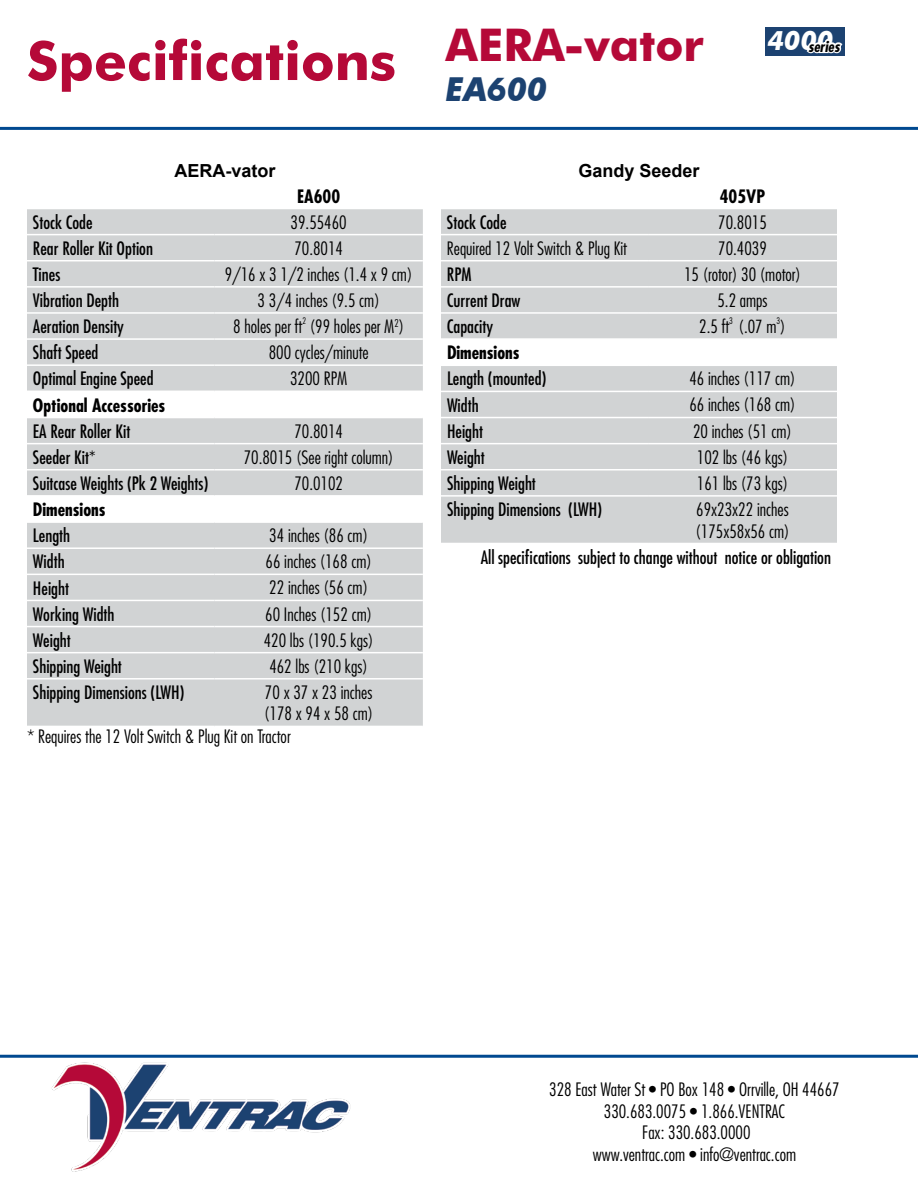
<style>
.page{position:relative;width:918px;height:1188px;background:#fff}
.page>*{position:absolute;margin:0;border:0;box-sizing:border-box;transform-origin:0 0}
.t1{font:700 54px "Futura BT";color:#b50938}
.t2{font:700 45px "Futura BT";color:#b50938}
.t3{font:italic 700 33px "Futura BT";color:#1c4271}
.t4{font:300 condensed 18px/21.6px "Futura";color:#000;text-align:center}
.t5{font:condensed 18px "Futura";color:#000}
.t6{font:700 condensed 18px "Futura";color:#000}
.t7{font:700 18px "Arial";color:#000}
.t8{font:300 condensed 17.7px "Futura";color:#000}
.t9{font:italic 700 condensed 15px "Futura";color:#000}
.t10{font:300 condensed 8.85px "Futura";color:#000}
.s1{font-family:"Futura BT";font-stretch:normal;font-size:26.85px;color:#fff}
</style>
<div class="page">
<hr style="left:0;top:127px;width:918px;height:3px;background:#004990">
<hr style="left:0;top:1055px;width:918px;height:3px;background:#004990">
<img style="left:52px;top:1062px;width:299px;height:110px">
<svg style="left:27px;top:209px;width:396px;height:517px;background:#d6d7d8"></svg>
<hr style="left:27px;top:234px;width:188px;height:1px;background:#fff">
<hr style="left:215px;top:234px;width:208px;height:1px;background:#fff">
<hr style="left:27px;top:260px;width:188px;height:1px;background:#fff">
<hr style="left:215px;top:260px;width:208px;height:1px;background:#fff">
<hr style="left:27px;top:286px;width:188px;height:2px;background:#fff">
<hr style="left:215px;top:286px;width:208px;height:2px;background:#fff">
<hr style="left:27px;top:312px;width:188px;height:2px;background:#fff">
<hr style="left:215px;top:312px;width:208px;height:2px;background:#fff">
<hr style="left:27px;top:338px;width:188px;height:2px;background:#fff">
<hr style="left:215px;top:338px;width:208px;height:2px;background:#fff">
<hr style="left:27px;top:364px;width:188px;height:2px;background:#fff">
<hr style="left:215px;top:364px;width:208px;height:2px;background:#fff">
<hr style="left:27px;top:391px;width:188px;height:1px;background:#fff">
<hr style="left:215px;top:391px;width:208px;height:1px;background:#fff">
<hr style="left:27px;top:417px;width:188px;height:1px;background:#fff">
<hr style="left:215px;top:417px;width:208px;height:1px;background:#fff">
<hr style="left:27px;top:443px;width:188px;height:1px;background:#fff">
<hr style="left:215px;top:443px;width:208px;height:1px;background:#fff">
<hr style="left:27px;top:469px;width:188px;height:2px;background:#fff">
<hr style="left:215px;top:469px;width:208px;height:2px;background:#fff">
<hr style="left:27px;top:495px;width:188px;height:2px;background:#fff">
<hr style="left:215px;top:495px;width:208px;height:2px;background:#fff">
<hr style="left:27px;top:521px;width:188px;height:2px;background:#fff">
<hr style="left:215px;top:521px;width:208px;height:2px;background:#fff">
<hr style="left:27px;top:547px;width:188px;height:2px;background:#fff">
<hr style="left:215px;top:547px;width:208px;height:2px;background:#fff">
<hr style="left:27px;top:574px;width:188px;height:1px;background:#fff">
<hr style="left:215px;top:574px;width:208px;height:1px;background:#fff">
<hr style="left:27px;top:600px;width:188px;height:1px;background:#fff">
<hr style="left:215px;top:600px;width:208px;height:1px;background:#fff">
<hr style="left:27px;top:626px;width:188px;height:1px;background:#fff">
<hr style="left:215px;top:626px;width:208px;height:1px;background:#fff">
<hr style="left:27px;top:652px;width:188px;height:1px;background:#fff">
<hr style="left:215px;top:652px;width:208px;height:1px;background:#fff">
<hr style="left:27px;top:678px;width:188px;height:2px;background:#fff">
<hr style="left:215px;top:678px;width:208px;height:2px;background:#fff">
<svg style="left:441px;top:209px;width:396px;height:334px;background:#d5d6d7"></svg>
<hr style="left:441px;top:234px;width:207px;height:1px;background:#fff">
<hr style="left:648px;top:234px;width:189px;height:1px;background:#fff">
<hr style="left:441px;top:260px;width:207px;height:1px;background:#fff">
<hr style="left:648px;top:260px;width:189px;height:1px;background:#fff">
<hr style="left:441px;top:286px;width:207px;height:2px;background:#fff">
<hr style="left:648px;top:286px;width:189px;height:2px;background:#fff">
<hr style="left:441px;top:312px;width:207px;height:2px;background:#fff">
<hr style="left:648px;top:312px;width:189px;height:2px;background:#fff">
<hr style="left:441px;top:338px;width:207px;height:2px;background:#fff">
<hr style="left:648px;top:338px;width:189px;height:2px;background:#fff">
<hr style="left:441px;top:365px;width:207px;height:1px;background:#fff">
<hr style="left:648px;top:365px;width:189px;height:1px;background:#fff">
<hr style="left:441px;top:391px;width:207px;height:1px;background:#fff">
<hr style="left:648px;top:391px;width:189px;height:1px;background:#fff">
<hr style="left:441px;top:417px;width:207px;height:1px;background:#fff">
<hr style="left:648px;top:417px;width:189px;height:1px;background:#fff">
<hr style="left:441px;top:443px;width:207px;height:1px;background:#fff">
<hr style="left:648px;top:443px;width:189px;height:1px;background:#fff">
<hr style="left:441px;top:469px;width:207px;height:2px;background:#fff">
<hr style="left:648px;top:469px;width:189px;height:2px;background:#fff">
<hr style="left:441px;top:495px;width:207px;height:2px;background:#fff">
<hr style="left:648px;top:495px;width:189px;height:2px;background:#fff">
<div style="left:765px;top:27px;width:79px;height:29px;background:#1c4271"></div>
<svg style="left:806px;top:27px;width:39px;height:29px"></svg>
<h1 class="t1" style="left:27px;top:28px;width:371px">Specifications</h1>
<h2 class="t2" style="left:446px;top:18px;width:259px">AERA-vator</h2>
<h3 class="t3" style="left:446px;top:69px;width:103px">EA600</h3>
<p class="t9" style="left:768px;top:37px;width:73px"><span class="s1">4000</span>series</p>
<p class="t7" style="left:174px;top:159px;width:102px">AERA-vator</p>
<p class="t7" style="left:578px;top:159px;width:123px">Gandy Seeder</p>
<p class="t6" style="left:297px;top:185px;width:45px">EA600</p>
<p class="t6" style="left:720px;top:185px;width:47px">405VP</p>
<p class="t5" style="left:33px;top:211px;width:61px">Stock Code</p>
<p class="t4" style="left:291px;top:211px;width:58px">39.55460</p>
<p class="t5" style="left:33px;top:237px;width:122px">Rear Roller Kit Option</p>
<p class="t4" style="left:294px;top:237px;width:50px">70.8014</p>
<p class="t5" style="left:33px;top:263px;width:29px">Tines</p>
<p class="t4" style="left:225px;top:263px;width:189px">9/16 x 3 1/2 inches (1.4 x 9 cm)</p>
<p class="t5" style="left:33px;top:290px;width:88px">Vibration Depth</p>
<p class="t4" style="left:258px;top:289px;width:124px">3 3/4 inches (9.5 cm)</p>
<p class="t5" style="left:33px;top:316px;width:93px">Aeration Density</p>
<p class="t4" style="left:233px;top:316px;width:173px">8 holes per ft (99 holes per M<sup>2</sup>)</p>
<p class="t10" style="left:302px;top:315px;width:5px">2</p>
<p class="t5" style="left:447px;top:211px;width:61px">Stock Code</p>
<p class="t4" style="left:718px;top:211px;width:50px">70.8015</p>
<p class="t4" style="left:447px;top:237px;width:182px">Required 12 Volt Switch &amp; Plug Kit</p>
<p class="t4" style="left:718px;top:237px;width:50px">70.4039</p>
<p class="t5" style="left:447px;top:263px;width:26px">RPM</p>
<p class="t4" style="left:684px;top:263px;width:119px">15 (rotor) 30 (motor)</p>
<p class="t5" style="left:447px;top:290px;width:75px">Current Draw</p>
<p class="t4" style="left:717px;top:289px;width:52px">5.2 amps</p>
<p class="t5" style="left:447px;top:316px;width:48px">Capacity</p>
<p class="t4" style="left:699px;top:316px;width:31px">2.5 ft</p>
<p class="t10" style="left:729px;top:315px;width:5px">3</p>
<p class="t8" style="left:739px;top:316px;width:49px">(.07 m )</p>
<p class="t10" style="left:777px;top:315px;width:5px">3</p>
<p class="t5" style="left:33px;top:342px;width:67px">Shaft Speed</p>
<p class="t4" style="left:269px;top:342px;width:102px">800 cycles/minute</p>
<p class="t5" style="left:33px;top:368px;width:122px">Optimal Engine Speed</p>
<p class="t4" style="left:290px;top:368px;width:59px">3200 RPM</p>
<p class="t6" style="left:33px;top:394px;width:134px">Optional Accessories</p>
<p class="t5" style="left:33px;top:420px;width:99px">EA Rear Roller Kit</p>
<p class="t4" style="left:294px;top:420px;width:50px">70.8014</p>
<p class="t5" style="left:33px;top:446px;width:64px">Seeder Kit*</p>
<p class="t4" style="left:244px;top:446px;width:152px">70.8015 (See right column)</p>
<p class="t5" style="left:33px;top:472px;width:177px">Suitcase Weights (Pk 2 Weights)</p>
<p class="t4" style="left:294px;top:472px;width:50px">70.0102</p>
<p class="t6" style="left:33px;top:498px;width:74px">Dimensions</p>
<p class="t5" style="left:33px;top:525px;width:39px">Length</p>
<p class="t4" style="left:269px;top:525px;width:100px">34 inches (86 cm)</p>
<p class="t5" style="left:33px;top:551px;width:33px">Width</p>
<p class="t4" style="left:266px;top:551px;width:108px">66 inches (168 cm)</p>
<p class="t5" style="left:33px;top:577px;width:38px">Height</p>
<p class="t4" style="left:269px;top:577px;width:100px">22 inches (56 cm)</p>
<p class="t5" style="left:33px;top:603px;width:83px">Working Width</p>
<p class="t4" style="left:265px;top:603px;width:108px">60 Inches (152 cm)</p>
<p class="t5" style="left:33px;top:629px;width:39px">Weight</p>
<p class="t4" style="left:264px;top:629px;width:111px">420 lbs (190.5 kgs)</p>
<p class="t5" style="left:33px;top:655px;width:90px">Shipping Weight</p>
<p class="t4" style="left:269px;top:655px;width:100px">462 lbs (210 kgs)</p>
<p class="t5" style="left:33px;top:682px;width:153px">Shipping Dimensions (LWH)</p>
<p class="t4" style="left:265px;top:681px;width:109px">70 x 37 x 23 inches</p>
<p class="t4" style="left:264px;top:703px;width:111px">(178 x 94 x 58 cm)</p>
<p class="t4" style="left:27px;top:725px;width:265px">* Requires the 12 Volt Switch &amp; Plug Kit on Tractor</p>
<p class="t6" style="left:447px;top:341px;width:74px">Dimensions</p>
<p class="t5" style="left:447px;top:368px;width:101px">Length (mounted)</p>
<p class="t4" style="left:689px;top:368px;width:108px">46 inches (117 cm)</p>
<p class="t5" style="left:447px;top:394px;width:33px">Width</p>
<p class="t4" style="left:689px;top:394px;width:108px">66 inches (168 cm)</p>
<p class="t5" style="left:447px;top:420px;width:38px">Height</p>
<p class="t4" style="left:693px;top:420px;width:100px">20 inches (51 cm)</p>
<p class="t5" style="left:447px;top:446px;width:39px">Weight</p>
<p class="t4" style="left:697px;top:446px;width:93px">102 lbs (46 kgs)</p>
<p class="t5" style="left:447px;top:472px;width:90px">Shipping Weight</p>
<p class="t4" style="left:697px;top:472px;width:93px">161 lbs (73 kgs)</p>
<p class="t5" style="left:447px;top:499px;width:157px">Shipping Dimensions (LWH)</p>
<p class="t4" style="left:695px;top:498px;width:96px;text-align:left">69x23x22 inches (175x58x56 cm)</p>
<p class="t5" style="left:481px;top:546px;width:352px">All specifications subject to change without notice or obligation</p>
<p class="t4" style="left:549px;top:1079px;width:292px">328 East Water St • PO Box 148 • Orrville, OH 44667<br>330.683.0075 • 1.866.VENTRAC<br>Fax: 330.683.0000<br>www.ventrac.com • info@ventrac.com</p>
</div>
